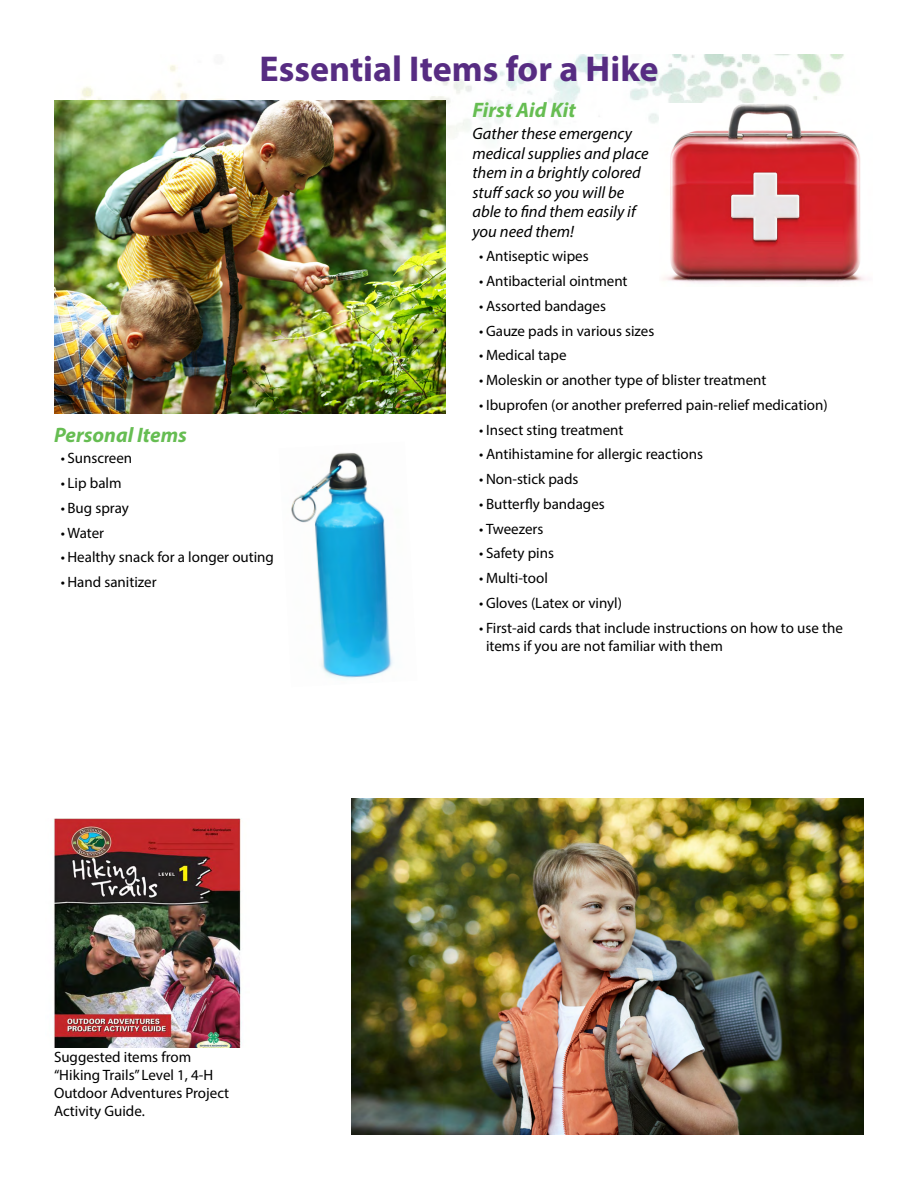
<style>
.page{position:relative;width:918px;height:1188px;background:#fff}
.page>*{position:absolute;margin:0;border:0;box-sizing:border-box;transform-origin:0 0}
.t1{font:700 36px "Myriad Pro";color:#572c82}
.t2{font:italic 700 21px "Myriad Pro";color:#66bd52}
.t3{font:italic 16.5px/19.5px "Myriad Pro";color:#000}
.t4{font:15px/18px "Myriad Pro";color:#000}
</style>
<div class="page">
<img style="left:54px;top:54px;width:790px;height:84px">
<img style="left:54px;top:101px;width:392px;height:312px">
<img style="left:53px;top:819px;width:189px;height:229px">
<img style="left:660px;top:103px;width:205px;height:181px">
<img style="left:291px;top:452px;width:102px;height:227px">
<img style="left:352px;top:798px;width:512px;height:337px">
<h1 class="t1" style="left:260px;top:45px;width:400px">Essential Items for a Hike</h1>
<h2 class="t2" style="left:54px;top:422px;width:134px">Personal Items</h2>
<p class="t4" style="left:61px;top:449px;width:73px">• Sunscreen</p>
<p class="t4" style="left:61px;top:474px;width:62px">• Lip balm</p>
<p class="t4" style="left:61px;top:499px;width:70px">• Bug spray</p>
<p class="t4" style="left:61px;top:523px;width:45px">• Water</p>
<p class="t4" style="left:61px;top:548px;width:215px">• Healthy snack for a longer outing</p>
<p class="t4" style="left:61px;top:573px;width:97px">• Hand sanitizer</p>
<p class="t4" style="left:54px;top:1048px;width:177px">Suggested items from “Hiking Trails” Level 1, 4-H<br>Outdoor Adventures Project<br>Activity Guide.</p>
<h2 class="t2" style="left:472px;top:96px;width:105px">First Aid Kit</h2>
<p class="t3" style="left:472px;top:124px;width:178px">Gather these emergency medical supplies and place them in a brightly colored stuff sack so you will be able to find them easily if you need them!</p>
<p class="t4" style="left:479px;top:247px;width:111px">• Antiseptic wipes</p>
<p class="t4" style="left:479px;top:272px;width:150px">• Antibacterial ointment</p>
<p class="t4" style="left:479px;top:297px;width:128px">• Assorted bandages</p>
<p class="t4" style="left:479px;top:321px;width:177px">• Gauze pads in various sizes</p>
<p class="t4" style="left:479px;top:346px;width:89px">• Medical tape</p>
<p class="t4" style="left:479px;top:371px;width:289px">• Moleskin or another type of blister treatment</p>
<p class="t4" style="left:479px;top:396px;width:350px">• Ibuprofen (or another preferred pain-relief medication)</p>
<p class="t4" style="left:479px;top:420px;width:146px">• Insect sting treatment</p>
<p class="t4" style="left:479px;top:445px;width:225px">• Antihistamine for allergic reactions</p>
<p class="t4" style="left:479px;top:470px;width:101px">• Non-stick pads</p>
<p class="t4" style="left:479px;top:495px;width:127px">• Butterfly bandages</p>
<p class="t4" style="left:479px;top:519px;width:66px">• Tweezers</p>
<p class="t4" style="left:479px;top:544px;width:76px">• Safety pins</p>
<p class="t4" style="left:479px;top:569px;width:70px">• Multi-tool</p>
<p class="t4" style="left:479px;top:594px;width:144px">• Gloves (Latex or vinyl)</p>
<p class="t4" style="left:486px;top:618px;width:358px;text-indent:-7px">• First-aid cards that include instructions on how to use the items if you are not familiar with them</p>
</div>
